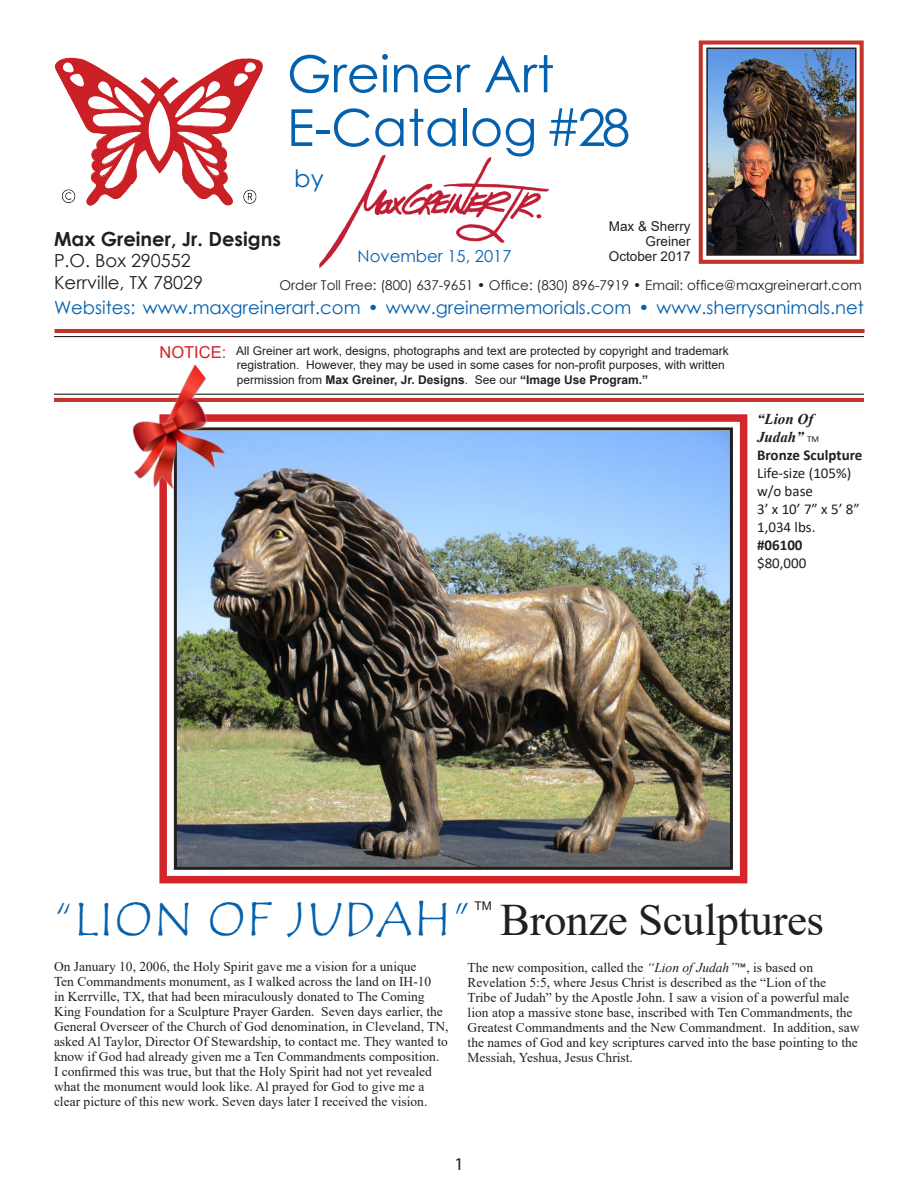
<style>
.page{position:relative;width:918px;height:1188px;background:#fff}
.page>*{position:absolute;margin:0;border:0;box-sizing:border-box;transform-origin:0 0}
.t1{font:51px "Century Gothic";color:#0361ae}
.t2{font:45px "Times New Roman";letter-spacing:-.01em;color:#231f20}
.t3{font:24px "Century Gothic";color:#0361ae}
.t4{font:700 19.5px "Century Gothic";color:#231f20}
.t5{font:18px "Century Gothic";color:#0361ae}
.t6{font:18px "Century Gothic";color:#231f20}
.t7{font:18px "Myriad Pro";color:#231f20}
.t8{font:16.5px "Century Gothic";color:#0361ae}
.t9{font:15px "Calibri";color:#231f20}
.t10{font:700 15px "Calibri";color:#231f20}
.t11{font:italic 700 15px "Times New Roman";color:#231f20}
.t12{font:13.5px/15px "Times New Roman";color:#231f20}
.t13{font:13.5px "Century Gothic";color:#231f20}
.t14{font:13.5px "Arial";color:#231f20}
.t15{font:12px/14.4px "Arial";color:#231f20}
.t16{font:700 12px "Arial";color:#231f20}
.s1{font-size:16.5px;color:#d12429}
.s2{font-weight:400}
.s3{font-family:"Calibri";font-weight:400;font-style:normal;font-size:9px}
.s4{font-family:"Tempus Sans ITC";font-size:48px;color:#0361ae}
.s5{font-style:italic}
.s6{font-family:"Calibri"}
</style>
<div class="page">
<img style="left:178px;top:431px;width:551px;height:435px">
<div style="left:174px;top:427px;width:559px;height:443px;border:3px solid #231f20"></div>
<img style="left:709px;top:51px;width:145px;height:202px">
<div style="left:706px;top:48px;width:151px;height:208px;border:2px solid #231f20"></div>
<div style="left:699px;top:40px;width:165px;height:224px;border:4px solid #c3352b"></div>
<img style="left:319px;top:154px;width:230px;height:114px">
<hr style="left:54px;top:398px;width:810px;height:4px;background:#c3352b">
<hr style="left:54px;top:336px;width:810px;height:1px;background:#231f20">
<hr style="left:54px;top:394px;width:810px;height:1px;background:#231f20">
<hr style="left:54px;top:329px;width:810px;height:4px;background:#c3352b">
<img style="left:86px;top:184px;width:147px;height:22px">
<img style="left:54px;top:57px;width:209px;height:127px">
<img style="left:243px;top:189px;width:14px;height:15px">
<img style="left:61px;top:189px;width:15px;height:14px">
<div style="left:159px;top:414px;width:588px;height:469px;border:8px solid #d2262a"></div>
<img style="left:177px;top:841px;width:49px;height:26px">
<img style="left:98px;top:364px;width:179px;height:182px">
<p class="t1" style="left:287px;top:38px;width:269px">Greiner Art</p>
<p class="t1" style="left:287px;top:92px;width:345px">E-Catalog #28</p>
<p class="t3" style="left:294px;top:161px;width:31px">by</p>
<p class="t14" style="left:609px;top:217px;width:83px">Max &amp; Sherry</p>
<p class="t14" style="left:646px;top:232px;width:47px">Greiner</p>
<p class="t14" style="left:609px;top:247px;width:83px">October 2017</p>
<p class="t4" style="left:54px;top:224px;width:228px">Max Greiner, Jr. Designs</p>
<p class="t6" style="left:54px;top:248px;width:138px">P.O. Box 290552</p>
<p class="t6" style="left:54px;top:270px;width:151px">Kerrville, TX 78029</p>
<p class="t5" style="left:54px;top:295px;width:812px">Websites: www.maxgreinerart.com • www.greinermemorials.com • www.sherrysanimals.net</p>
<p class="t15" style="left:237px;top:343px;width:494px;text-indent:-77px"><span class="s1">NOTICE:</span> All Greiner art work, designs, photographs and text are protected by copyright and trademark registration. However, they may be used in some cases for non-profit purposes, with written</p>
<p class="t16" style="left:237px;top:371px;width:413px"><span class="s2">permission from</span> Max Greiner, Jr. Designs<span class="s2">. See our</span> “Image Use Program.”</p>
<p class="t8" style="left:358px;top:245px;width:155px">November 15, 2017</p>
<p class="t13" style="left:279px;top:276px;width:584px">Order Toll Free: (800) 637-9651 • Office: (830) 896-7919 • Email: office@maxgreinerart.com</p>
<p class="t11" style="left:757px;top:409px;width:58px">“Lion Of</p>
<p class="t11" style="left:757px;top:427px;width:64px">Judah” <span class="s3">TM</span></p>
<p class="t10" style="left:757px;top:445px;width:107px">Bronze Sculpture</p>
<p class="t9" style="left:757px;top:463px;width:96px">Life-size (105%)</p>
<p class="t9" style="left:757px;top:481px;width:57px">w/o base</p>
<p class="t9" style="left:757px;top:499px;width:104px">3’ x 10’ 7” x 5’ 8”</p>
<p class="t9" style="left:757px;top:517px;width:60px">1,034 lbs.</p>
<p class="t10" style="left:757px;top:535px;width:47px">#06100</p>
<p class="t9" style="left:757px;top:553px;width:51px">$80,000</p>
<p class="t2" style="left:54px;top:888px;width:772px"><span class="s4">“LION OF JUDAH”</span> Bronze Sculptures</p>
<p class="t12" style="left:54px;top:959px;width:396px">On January 10, 2006, the Holy Spirit gave me a vision for a unique<br>Ten Commandments monument, as I walked across the land on IH-10<br>in Kerrville, TX, that had been miraculously donated to The Coming King Foundation for a Sculpture Prayer Garden. Seven days earlier, the General Overseer of the Church of God denomination, in Cleveland, TN, asked Al Taylor, Director Of Stewardship, to contact me. They wanted to know if God had already given me a Ten Commandments composition.<br>I confirmed this was true, but that the Holy Spirit had not yet revealed what the monument would look like. Al prayed for God to give me a clear picture of this new work. Seven days later I received the vision.</p>
<p class="t12" style="left:468px;top:960px;width:347px">The new composition, called the <span class="s5">“Lion of Judah”</span><span class="s6">™</span>, is based on</p>
<p class="t15" style="left:474px;top:899px;width:19px">TM</p>
<p class="t12" style="left:468px;top:975px;width:393px">Revelation 5:5, where Jesus Christ is described as the “Lion of the<br>Tribe of Judah” by the Apostle John. I saw a vision of a powerful male lion atop a massive stone base, inscribed with Ten Commandments, the Greatest Commandments and the New Commandment. In addition, saw the names of God and key scriptures carved into the base pointing to the Messiah, Yeshua, Jesus Christ.</p>
<p class="t7" style="left:454px;top:1153px;width:11px">1</p>
</div>
